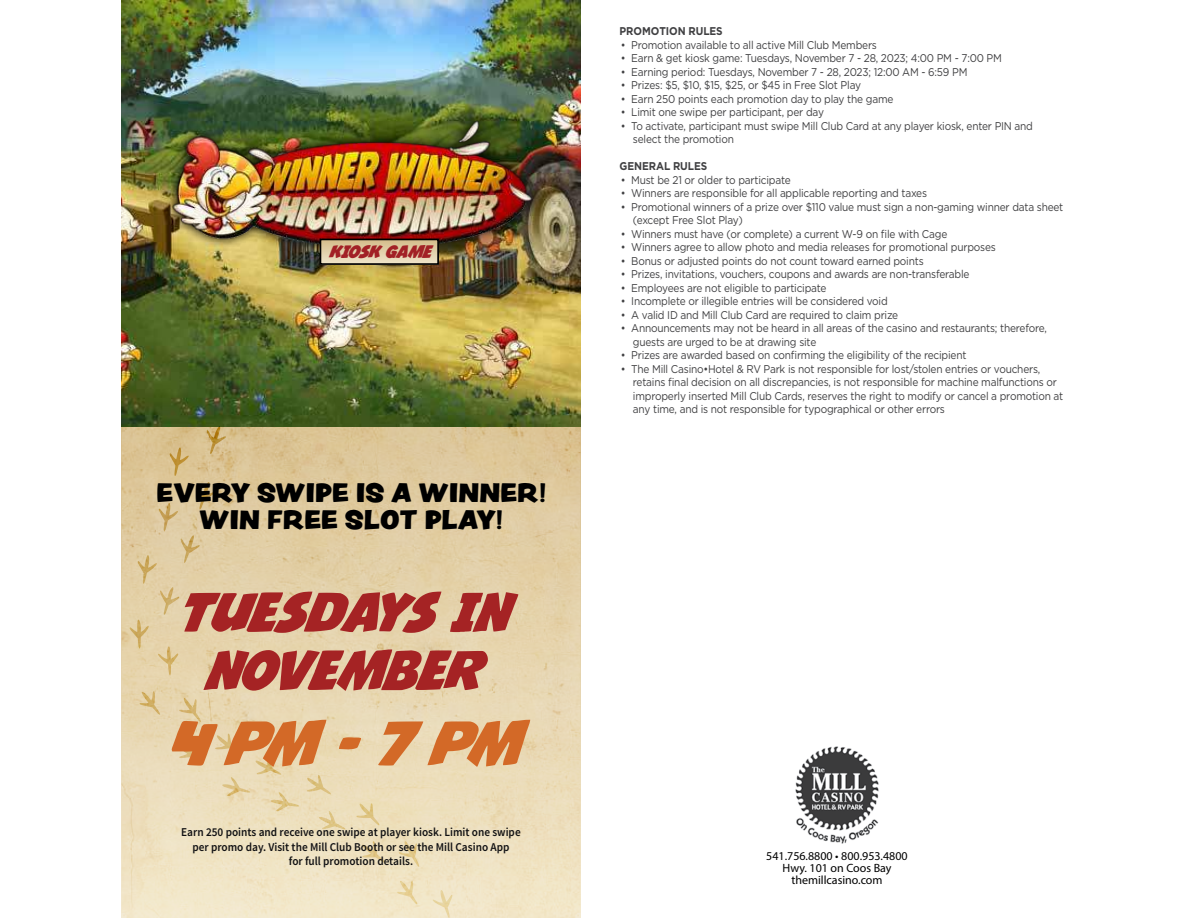
<style>
.page{position:relative;width:1188px;height:918px;background:#fff}
.page>*{position:absolute;margin:0;border:0;box-sizing:border-box;transform-origin:0 0}
.t1{font:23.55px/26.5px "Peachy Keen JF";color:#000;text-align:center;scale:1.05 1}
.t2{font:17.55px "Jack's Candlestick";color:#a22126}
.t3{font:600 12px/14.4px "Source Sans Pro";color:#111113;text-align:center;scale:.94 1}
.t4{font:12px/12.3px "Myriad Pro";color:#000;text-align:center}
.t5{font:11.25px/13.5px "Gotham";letter-spacing:-.02em;color:#404042;scale:.9 1}
.t6{font:700 11.25px "Gotham";letter-spacing:-.005em;color:#404042;scale:.9 1}
</style>
<div class="page">
<img style="left:795px;top:746px;width:84px;height:98px">
<img style="left:122px;top:0;width:459px;height:918px">
<img style="left:163px;top:111px;width:377px;height:147px">
<img style="left:169px;top:92px;width:364px;height:178px">
<img style="left:323px;top:242px;width:113px;height:20px">
<div style="left:320px;top:239px;width:119px;height:26px;border:2px solid #000"></div>
<svg style="left:432px;top:890px;width:20px;height:28px"></svg>
<svg style="left:398px;top:841px;width:22px;height:26px"></svg>
<svg style="left:397px;top:880px;width:21px;height:25px"></svg>
<svg style="left:361px;top:840px;width:25px;height:23px"></svg>
<svg style="left:129px;top:427px;width:401px;height:403px;background:#dcb994"></svg>
<h2 class="t2" style="left:328px;top:242px;width:103px">KIOSK GAME</h2>
<h1 class="t1" style="left:156px;top:481px;width:372px">EVERY SWIPE IS A WINNER!<br>WIN FREE SLOT PLAY!</h1>
<p class="t6" style="left:620px;top:25px;width:116px">PROMOTION RULES</p>
<p class="t5" style="left:621px;top:39px;width:286px">• Promotion available to all active Mill Club Members</p>
<p class="t5" style="left:621px;top:52px;width:425px">• Earn &amp; get kiosk game: Tuesdays, November 7 - 28, 2023; 4:00 PM - 7:00 PM</p>
<p class="t5" style="left:621px;top:66px;width:386px">• Earning period: Tuesdays, November 7 - 28, 2023; 12:00 AM - 6:59 PM</p>
<p class="t5" style="left:621px;top:79px;width:268px">• Prizes: $5, $10, $15, $25, or $45 in Free Slot Play</p>
<p class="t5" style="left:621px;top:93px;width:304px">• Earn 250 points each promotion day to play the game</p>
<p class="t5" style="left:621px;top:106px;width:227px">• Limit one swipe per participant, per day</p>
<p class="t5" style="left:633px;top:120px;width:446px;text-indent:-12px">• To activate, participant must swipe Mill Club Card at any player kiosk, enter PIN and select the promotion</p>
<p class="t6" style="left:620px;top:160px;width:99px">GENERAL RULES</p>
<p class="t5" style="left:621px;top:174px;width:190px">• Must be 21 or older to participate</p>
<p class="t5" style="left:621px;top:187px;width:342px">• Winners are responsible for all applicable reporting and taxes</p>
<p class="t5" style="left:633px;top:201px;width:480px;text-indent:-12px">• Promotional winners of a prize over $110 value must sign a non-gaming winner data sheet (except Free Slot Play)</p>
<p class="t5" style="left:621px;top:228px;width:364px">• Winners must have (or complete) a current W-9 on file with Cage</p>
<p class="t5" style="left:621px;top:241px;width:418px">• Winners agree to allow photo and media releases for promotional purposes</p>
<p class="t5" style="left:621px;top:255px;width:338px">• Bonus or adjusted points do not count toward earned points</p>
<p class="t5" style="left:621px;top:268px;width:389px">• Prizes, invitations, vouchers, coupons and awards are non-transferable</p>
<p class="t5" style="left:621px;top:282px;width:230px">• Employees are not eligible to participate</p>
<p class="t5" style="left:621px;top:295px;width:298px">• Incomplete or illegible entries will be considered void</p>
<p class="t5" style="left:621px;top:309px;width:310px">• A valid ID and Mill Club Card are required to claim prize</p>
<p class="t5" style="left:633px;top:322px;width:461px;text-indent:-12px">• Announcements may not be heard in all areas of the casino and restaurants; therefore, guests are urged to be at drawing site</p>
<p class="t5" style="left:621px;top:349px;width:385px">• Prizes are awarded based on confirming the eligibility of the recipient</p>
<p class="t5" style="left:633px;top:363px;width:480px;text-indent:-12px">• The Mill Casino•Hotel &amp; RV Park is not responsible for lost/stolen entries or vouchers, retains final decision on all discrepancies, is not responsible for machine malfunctions or improperly inserted Mill Club Cards, reserves the right to modify or cancel a promotion at any time, and is not responsible for typographical or other errors</p>
<p class="t3" style="left:181px;top:826px;width:363px">Earn 250 points and receive one swipe at player kiosk. Limit one swipe per promo day. Visit the Mill Club Booth or see the Mill Casino App<br>for full promotion details.</p>
<p class="t4" style="left:766px;top:850px;width:143px">541.756.8800 • 800.953.4800<br>Hwy. 101 on Coos Bay themillcasino.com</p>
</div>
